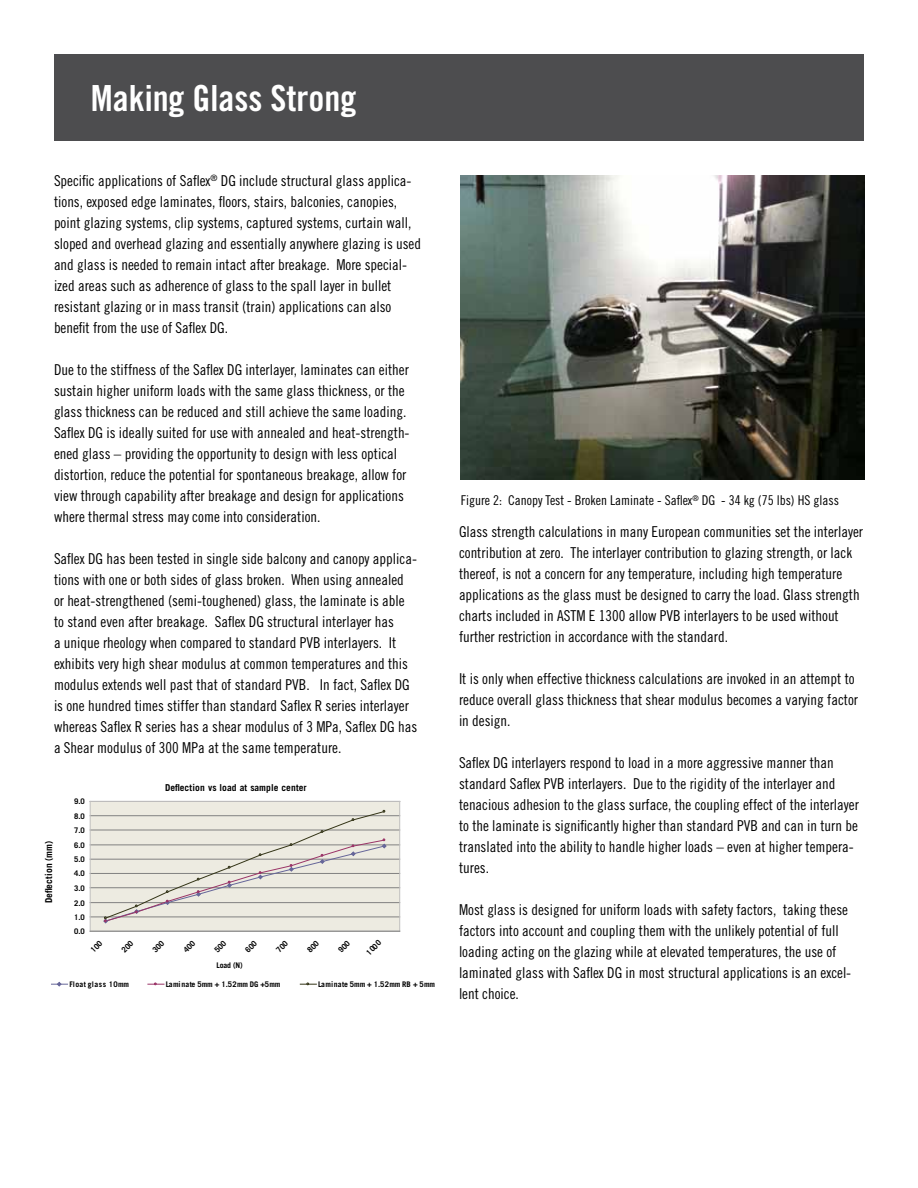
<style>
.page{position:relative;width:918px;height:1188px;background:#fff}
.page>*{position:absolute;margin:0;border:0;box-sizing:border-box;transform-origin:0 0}
.t1{font:36px "Trade Gothic LT Std Bd Cn 20";color:#fff}
.t2{font:15px/21px "Trade Gothic LT Std Cn 18";color:#000}
.t3{font:13.5px "Trade Gothic LT Std Cn 18";color:#000}
.t4{font:700 9.45px "Trade Gothic LT Std";letter-spacing:.005em;color:#010101}
.t5{font:700 7.8px "Trade Gothic LT Std";letter-spacing:.015em;color:#010101}
</style>
<div class="page">
<div style="left:90px;top:802px;width:310px;height:129px;background:#edebe1"></div>
<hr style="left:90px;top:917px;width:310px;height:1px;background:#818181">
<hr style="left:90px;top:902px;width:310px;height:1px;background:#818181">
<hr style="left:90px;top:887px;width:310px;height:1px;background:#818181">
<hr style="left:90px;top:873px;width:310px;height:1px;background:#818181">
<hr style="left:90px;top:859px;width:310px;height:1px;background:#818181">
<hr style="left:90px;top:845px;width:310px;height:1px;background:#818181">
<hr style="left:90px;top:830px;width:310px;height:1px;background:#818181">
<hr style="left:90px;top:815px;width:310px;height:1px;background:#818181">
<hr style="left:90px;top:801px;width:310px;height:1px;background:#c1c0c0">
<hr style="left:399px;top:801px;width:1px;height:130px;background:#c1c0c0">
<hr style="left:90px;top:801px;width:1px;height:130px;background:#c1c0c0">
<hr style="left:90px;top:931px;width:310px;height:1px;background:#818181">
<svg style="left:103px;top:810px;width:284px;height:114px"></svg>
<svg style="left:51px;top:982px;width:17px;height:5px"></svg>
<svg style="left:148px;top:983px;width:16px;height:2px"></svg>
<svg style="left:300px;top:983px;width:16px;height:2px"></svg>
<div style="left:54px;top:54px;width:810px;height:86px;background:#4d4d4f"></div>
<img style="left:461px;top:175px;width:403px;height:305px">
<h1 class="t1" style="left:91px;top:76px;width:267px">Making Glass Strong</h1>
<p class="t2" style="left:54px;top:170px;width:369px">Specific applications of Saflex<sup>®</sup> DG include structural glass applica&shy;tions, exposed edge laminates, floors, stairs, balconies, canopies, point glazing systems, clip systems, captured systems, curtain wall, sloped and overhead glazing and essentially anywhere glazing is used and glass is needed to remain intact after breakage. More special&shy;ized areas such as adherence of glass to the spall layer in bullet resistant glazing or in mass transit (train) applications can also benefit from the use of Saflex DG.</p>
<p class="t2" style="left:54px;top:359px;width:357px">Due to the stiffness of the Saflex DG interlayer, laminates can either sustain higher uniform loads with the same glass thickness, or the glass thickness can be reduced and still achieve the same loading.<br>Saflex DG is ideally suited for use with annealed and heat-strength&shy;ened glass – providing the opportunity to design with less optical distortion, reduce the potential for spontaneous breakage, allow for view through capability after breakage and design for applications where thermal stress may come into consideration.</p>
<p class="t2" style="left:54px;top:548px;width:365px">Saflex DG has been tested in single side balcony and canopy applica&shy;tions with one or both sides of glass broken. When using annealed or heat-strengthened (semi-toughened) glass, the laminate is able to stand even after breakage. Saflex DG structural interlayer has<br>a unique rheology when compared to standard PVB interlayers. It exhibits very high shear modulus at common temperatures and this modulus extends well past that of standard PVB. In fact, Saflex DG is one hundred times stiffer than standard Saflex R series interlayer whereas Saflex R series has a shear modulus of 3 MPa, Saflex DG has a Shear modulus of 300 MPa at the same temperature.</p>
<p class="t4" style="left:43px;top:903px;width:64px;rotate:-90deg">Deflection (mm)</p>
<p class="t5" style="left:74px;top:797px;width:12px">9.0</p>
<p class="t5" style="left:74px;top:811px;width:12px">8.0</p>
<p class="t5" style="left:74px;top:825px;width:12px">7.0</p>
<p class="t5" style="left:74px;top:840px;width:12px">6.0</p>
<p class="t5" style="left:74px;top:855px;width:12px">5.0</p>
<p class="t5" style="left:74px;top:869px;width:12px">4.0</p>
<p class="t5" style="left:74px;top:883px;width:12px">3.0</p>
<p class="t5" style="left:74px;top:898px;width:12px">2.0</p>
<p class="t5" style="left:74px;top:912px;width:12px">1.0</p>
<p class="t5" style="left:74px;top:927px;width:12px">0.0</p>
<p class="t4" style="left:165px;top:782px;width:143px">Deflection vs load at sample center</p>
<p class="t5" style="left:216px;top:961px;width:28px">Load (N)</p>
<p class="t5" style="left:364px;top:950px;width:19px;rotate:-45deg">1000</p>
<p class="t5" style="left:69px;top:979px;width:61px">Float glass 10mm</p>
<p class="t5" style="left:166px;top:979px;width:116px">Laminate 5mm + 1.52mm DG +5mm</p>
<p class="t5" style="left:318px;top:979px;width:118px">Laminate 5mm + 1.52mm RB + 5mm</p>
<p class="t3" style="left:461px;top:493px;width:380px">Figure 2: Canopy Test - Broken Laminate - Saflex<sup>®</sup> DG - 34 kg (75 lbs) HS glass</p>
<p class="t2" style="left:459px;top:521px;width:406px">Glass strength calculations in many European communities set the interlayer contribution at zero. The interlayer contribution to glazing strength, or lack thereof, is not a concern for any temperature, including high temperature applications as the glass must be designed to carry the load. Glass strength charts included in ASTM E 1300 allow PVB interlayers to be used without further restriction in accordance with the standard.</p>
<p class="t2" style="left:459px;top:668px;width:401px">It is only when effective thickness calculations are invoked in an attempt to reduce overall glass thickness that shear modulus becomes a varying factor in design.</p>
<p class="t2" style="left:459px;top:752px;width:401px">Saflex DG interlayers respond to load in a more aggressive manner than standard Saflex PVB interlayers. Due to the rigidity of the interlayer and tenacious adhesion to the glass surface, the coupling effect of the interlayer to the laminate is significantly higher than standard PVB and can in turn be translated into the ability to handle higher loads – even at higher tempera&shy;tures.</p>
<p class="t2" style="left:459px;top:899px;width:394px">Most glass is designed for uniform loads with safety factors, taking these factors into account and coupling them with the unlikely potential of full loading acting on the glazing while at elevated temperatures, the use of laminated glass with Saflex DG in most structural applications is an excel&shy;lent choice.</p>
</div>
